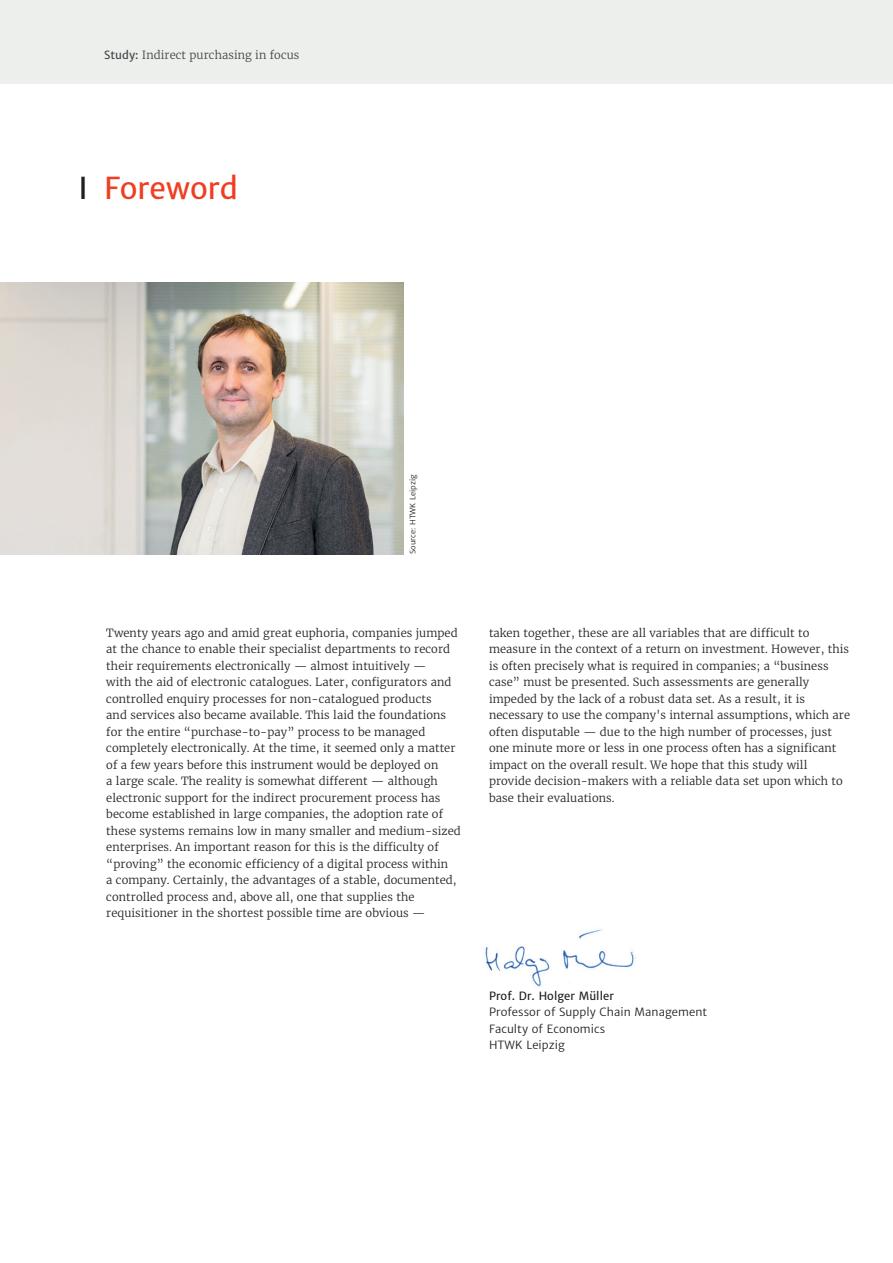
<style>
.page{position:relative;width:893px;height:1263px;background:#fff}
.page>*{position:absolute;margin:0;border:0;box-sizing:border-box;transform-origin:0 0}
.t1{font:30px "Merriweather Sans";color:#ef3e22}
.t2{font:300 11.25px/16.5px "Merriweather";letter-spacing:.005em;color:#231f20}
.t3{font:11.25px/16.5px "Merriweather Sans";letter-spacing:.005em;color:#231f20}
.t4{font:300 11.25px "Merriweather";letter-spacing:.005em;color:#414446}
.t5{font:11.25px "Merriweather Sans";letter-spacing:.005em;color:#231f20}
.t6{font:7.5px "Merriweather Sans";letter-spacing:.005em;color:#231f20}
.s1{font-family:"Merriweather Sans";font-weight:400}
.s2{color:#231f20}
</style>
<div class="page">
<div style="left:0;top:0;width:893px;height:84px;background:#edefec"></div>
<img style="left:485px;top:929px;width:151px;height:58px">
<img style="left:0;top:283px;width:404px;height:271px">
<p class="t4" style="left:104px;top:48px;width:197px"><span class="s1">Study:</span> Indirect purchasing in focus</p>
<h1 class="t1" style="left:79px;top:170px;width:161px"><span class="s2">I</span> Foreword</h1>
<p class="t6" style="left:408px;top:554px;width:81px;rotate:-90deg">Source: HTWK Leipzig</p>
<p class="t2" style="left:106px;top:624px;width:356px">Twenty years ago and amid great euphoria, companies jumped at the chance to enable their specialist departments to record their requirements electronically — almost intuitively —<br>with the aid of electronic catalogues. Later, configurators and controlled enquiry processes for non-catalogued products<br>and services also became available. This laid the foundations for the entire “purchase-to-pay” process to be managed completely electronically. At the time, it seemed only a matter of a few years before this instrument would be deployed on<br>a large scale. The reality is somewhat different — although electronic support for the indirect procurement process has become established in large companies, the adoption rate of these systems remains low in many smaller and medium-sized enterprises. An important reason for this is the difficulty of “proving” the economic efficiency of a digital process within<br>a company. Certainly, the advantages of a stable, documented, controlled process and, above all, one that supplies the requisitioner in the shortest possible time are obvious —</p>
<p class="t2" style="left:489px;top:624px;width:363px">taken together, these are all variables that are difficult to measure in the context of a return on investment. However, this is often precisely what is required in companies; a “business case” must be presented. Such assessments are generally impeded by the lack of a robust data set. As a result, it is necessary to use the company's internal assumptions, which are often disputable — due to the high number of processes, just one minute more or less in one process often has a significant impact on the overall result. We hope that this study will provide decision-makers with a reliable data set upon which to base their evaluations.</p>
<p class="t5" style="left:489px;top:989px;width:126px">Prof. Dr. Holger Müller</p>
<p class="t3" style="left:489px;top:1004px;width:220px">Professor of Supply Chain Management<br>Faculty of Economics<br>HTWK Leipzig</p>
</div>
